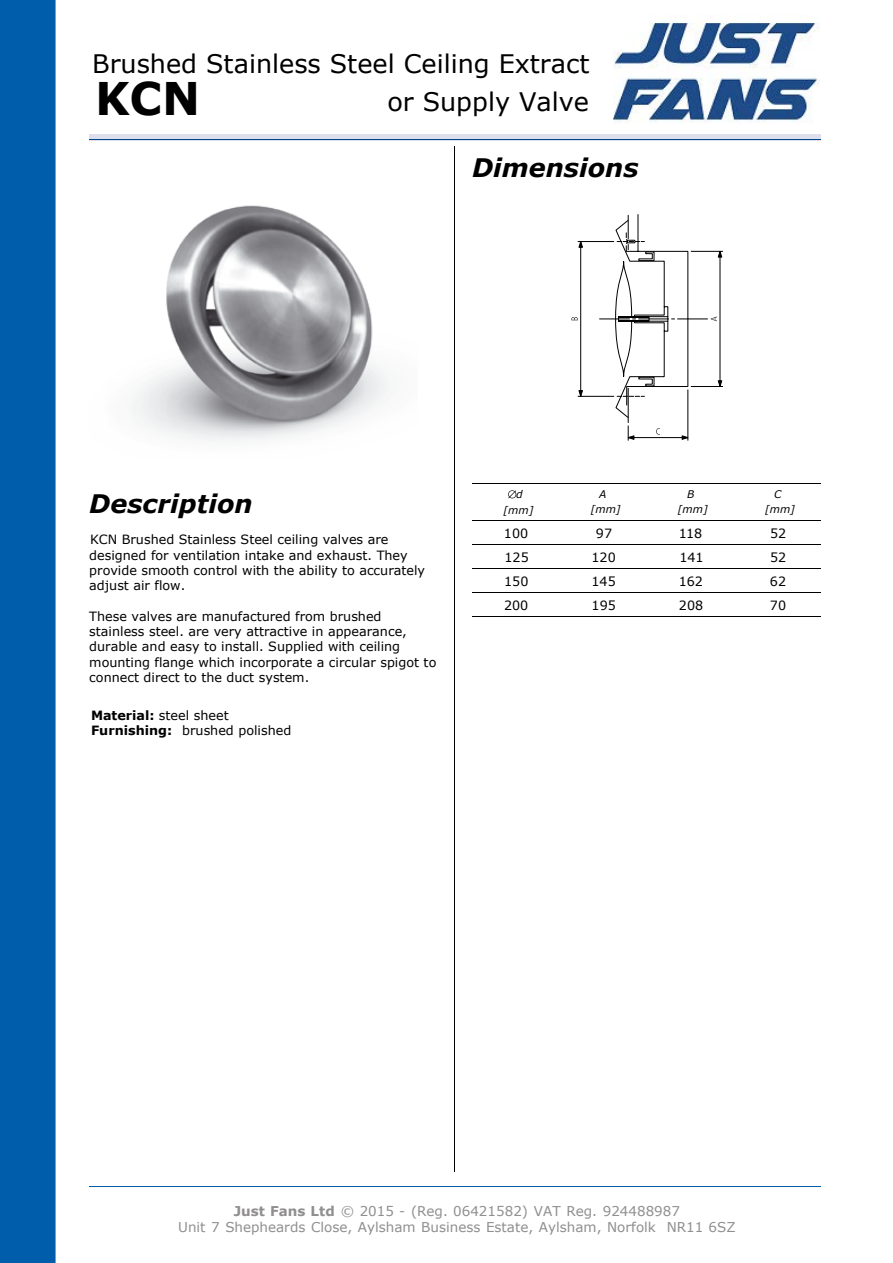
<style>
.page{position:relative;width:893px;height:1263px;background:#fff}
.page>*{position:absolute;margin:0;border:0;box-sizing:border-box;transform-origin:0 0}
.t1{font:700 45px "Verdana";color:#000}
.t2{font:25.5px "Verdana";color:#000}
.t3{font:italic 700 25.5px "Verdana";color:#000}
.t4{font:13.5px/16.2px "Verdana";color:#908e8e;text-align:center}
.t5{font:12.75px/15.3px "Verdana";color:#000}
.t6{font:italic 10.5px/15.3px "Verdana";color:#000;text-align:center}
.s1{font-weight:700}
</style>
<div class="page">
<div style="left:0;top:0;width:55px;height:1263px;background:#005dab"></div>
<hr style="left:55px;top:0;width:1px;height:1263px;background:#98989c">
<hr style="left:454px;top:146px;width:1px;height:1025px;background:#000">
<div style="left:89px;top:134px;width:732px;height:6px;background:#dedfed"></div>
<hr style="left:89px;top:139px;width:732px;height:1px;background:#004688">
<hr style="left:89px;top:1186px;width:732px;height:1px;background:#005dab">
<img style="left:131px;top:205px;width:258px;height:236px">
<hr style="left:472px;top:483px;width:87px;height:1px;background:#000">
<hr style="left:559px;top:483px;width:87px;height:1px;background:#000">
<hr style="left:646px;top:483px;width:87px;height:1px;background:#000">
<hr style="left:733px;top:483px;width:88px;height:1px;background:#000">
<hr style="left:472px;top:521px;width:87px;height:1px;background:#000">
<hr style="left:559px;top:521px;width:87px;height:1px;background:#000">
<hr style="left:646px;top:521px;width:87px;height:1px;background:#000">
<hr style="left:733px;top:521px;width:88px;height:1px;background:#000">
<hr style="left:472px;top:545px;width:87px;height:1px;background:#000">
<hr style="left:559px;top:545px;width:87px;height:1px;background:#000">
<hr style="left:646px;top:545px;width:87px;height:1px;background:#000">
<hr style="left:733px;top:545px;width:88px;height:1px;background:#000">
<hr style="left:472px;top:569px;width:87px;height:1px;background:#000">
<hr style="left:559px;top:569px;width:87px;height:1px;background:#000">
<hr style="left:646px;top:569px;width:87px;height:1px;background:#000">
<hr style="left:733px;top:569px;width:88px;height:1px;background:#000">
<hr style="left:472px;top:593px;width:87px;height:1px;background:#000">
<hr style="left:559px;top:593px;width:87px;height:1px;background:#000">
<hr style="left:646px;top:593px;width:87px;height:1px;background:#000">
<hr style="left:733px;top:593px;width:88px;height:1px;background:#000">
<hr style="left:472px;top:617px;width:87px;height:1px;background:#000">
<hr style="left:559px;top:617px;width:87px;height:1px;background:#000">
<hr style="left:646px;top:617px;width:87px;height:1px;background:#000">
<hr style="left:733px;top:617px;width:88px;height:1px;background:#000">
<svg style="left:508px;top:490px;width:8px;height:8px"></svg>
<hr style="left:691px;top:251px;width:32px;height:1px;background:#000">
<hr style="left:691px;top:386px;width:32px;height:1px;background:#000">
<svg style="left:600px;top:214px;width:122px;height:227px"></svg>
<svg style="left:571px;top:317px;width:7px;height:3px"></svg>
<hr style="left:578px;top:241px;width:36px;height:1px;background:#000">
<hr style="left:578px;top:396px;width:36px;height:1px;background:#000">
<hr style="left:580px;top:242px;width:1px;height:154px;background:#000">
<svg style="left:578px;top:242px;width:5px;height:6px"></svg>
<svg style="left:578px;top:390px;width:5px;height:7px"></svg>
<img style="left:613px;top:22px;width:206px;height:101px">
<h2 class="t2" style="left:92px;top:46px;width:499px">Brushed Stainless Steel Ceiling Extract</h2>
<h1 class="t1" style="left:95px;top:67px;width:107px">KCN</h1>
<h2 class="t2" style="left:387px;top:84px;width:203px">or Supply Valve</h2>
<h2 class="t3" style="left:472px;top:149px;width:168px">Dimensions</h2>
<h2 class="t3" style="left:89px;top:486px;width:165px">Description</h2>
<p class="t5" style="left:89px;top:532px;width:337px">KCN Brushed Stainless Steel ceiling valves are designed for ventilation intake and exhaust. They provide smooth control with the ability to accurately adjust air flow.</p>
<p class="t5" style="left:89px;top:608px;width:349px">These valves are manufactured from brushed stainless steel. are very attractive in appearance, durable and easy to install. Supplied with ceiling mounting flange which incorporate a circular spigot to connect direct to the duct system.</p>
<p class="t5" style="left:91px;top:708px;width:202px;line-height:14.5px"><span class="s1">Material:</span> steel sheet<br><span class="s1">Furnishing:</span> brushed polished</p>
<p class="t6" style="left:503px;top:487px;width:31px">d [mm]</p>
<p class="t6" style="left:591px;top:486px;width:31px">A [mm]</p>
<p class="t6" style="left:678px;top:486px;width:31px">B [mm]</p>
<p class="t6" style="left:765px;top:486px;width:31px">C [mm]</p>
<p class="t5" style="left:504px;top:525px;width:26px">100</p>
<p class="t5" style="left:596px;top:525px;width:18px">97</p>
<p class="t5" style="left:679px;top:525px;width:25px">118</p>
<p class="t5" style="left:770px;top:525px;width:18px">52</p>
<p class="t5" style="left:505px;top:549px;width:26px">125</p>
<p class="t5" style="left:591px;top:549px;width:26px">120</p>
<p class="t5" style="left:679px;top:549px;width:26px">141</p>
<p class="t5" style="left:770px;top:549px;width:18px">52</p>
<p class="t5" style="left:504px;top:573px;width:26px">150</p>
<p class="t5" style="left:591px;top:573px;width:26px">145</p>
<p class="t5" style="left:679px;top:573px;width:26px">162</p>
<p class="t5" style="left:770px;top:573px;width:18px">62</p>
<p class="t5" style="left:504px;top:597px;width:26px">200</p>
<p class="t5" style="left:592px;top:597px;width:26px">195</p>
<p class="t5" style="left:679px;top:597px;width:26px">208</p>
<p class="t5" style="left:770px;top:597px;width:18px">70</p>
<p class="t4" style="left:178px;top:1202px;width:559px"><span class="s1">Just Fans Ltd</span> © 2015 - (Reg. 06421582) VAT Reg. 924488987<br>Unit 7 Shepheards Close, Aylsham Business Estate, Aylsham, Norfolk NR11 6SZ</p>
</div>
